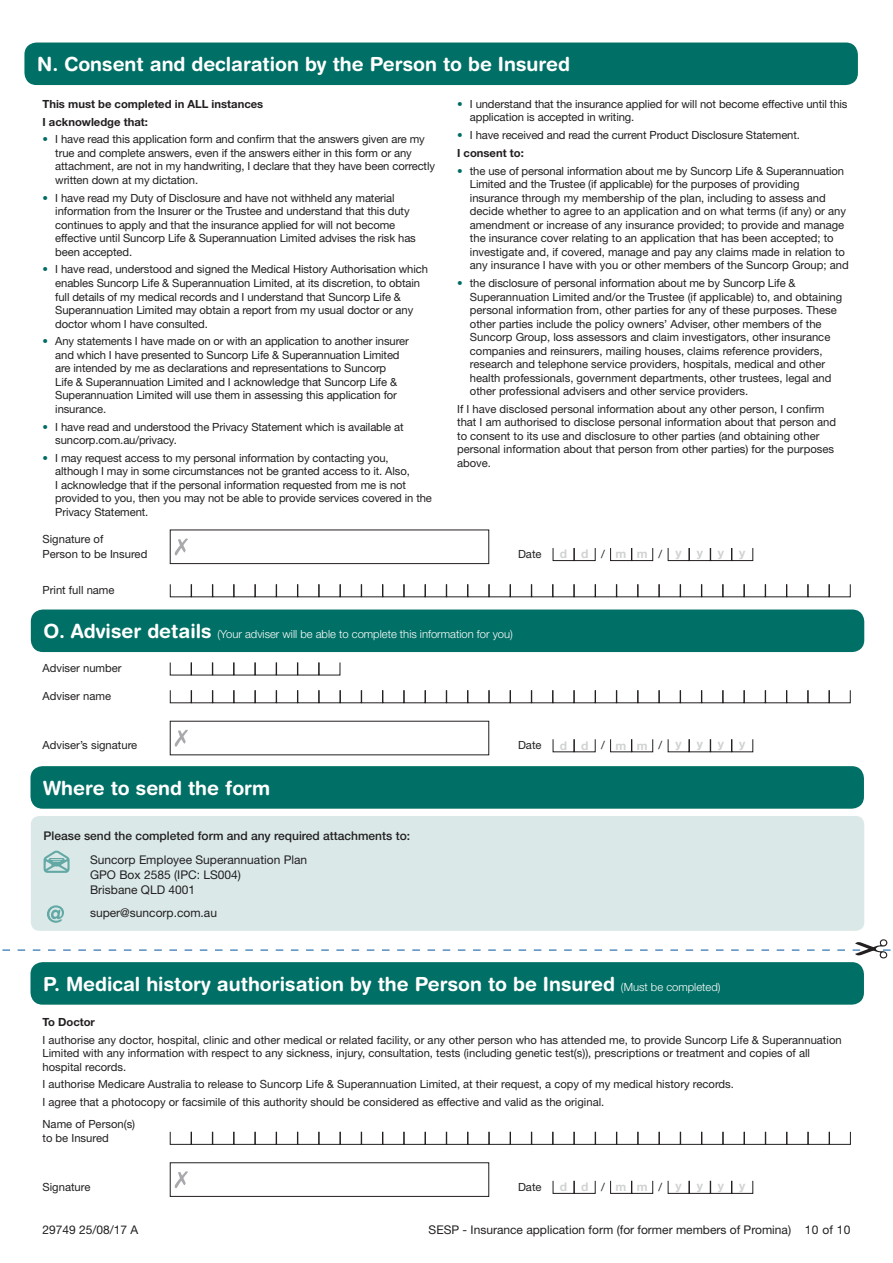
<style>
.page{position:relative;width:893px;height:1263px;background:#fff}
.page>*{position:absolute;margin:0;border:0;box-sizing:border-box;transform-origin:0 0}
.t1{font:700 19.5px "Helvetica Rounded LT Std";color:#fff}
.t2{font:12px/15px "Helvetica Neue LT Std";color:#231f20}
.t3{font:500 12px "Helvetica Neue LT Std";color:#231f20}
.t4{font:700 12px "Helvetica Neue LT Std";color:#d1d2d4}
.t5{font:11.25px/13.5px "Helvetica Neue LT Std";letter-spacing:-.01em;color:#231f20}
.t6{font:300 11.25px "Helvetica Neue LT Std";color:#fff}
.t7{font:700 11.25px/17.7px "Helvetica Neue LT Std";color:#231f20}
.s1{color:#006c64}
.s2{font-weight:700}
.s3{font-weight:400;font-size:11.25px;color:#231f20}
.s4{font-family:"Helvetica Rounded LT Std";font-weight:700;font-size:19.5px}
.s5{font-family:"Helvetica Neue LT Std";font-weight:300;font-size:11.25px}
</style>
<div class="page">
<div style="left:24px;top:43px;width:834px;height:42px;background:#006f65;border-radius:12px"></div>
<svg style="left:175px;top:538px;width:13px;height:17px"></svg>
<div style="left:170px;top:530px;width:319px;height:34px;border:1px solid #231f20"></div>
<svg style="left:553px;top:548px;width:43px;height:13px"></svg>
<svg style="left:610px;top:548px;width:43px;height:13px"></svg>
<svg style="left:668px;top:548px;width:85px;height:13px"></svg>
<svg style="left:170px;top:584px;width:681px;height:13px"></svg>
<svg style="left:170px;top:662px;width:170px;height:13px"></svg>
<svg style="left:170px;top:690px;width:681px;height:13px"></svg>
<svg style="left:175px;top:730px;width:13px;height:17px"></svg>
<svg style="left:553px;top:739px;width:43px;height:13px"></svg>
<svg style="left:610px;top:739px;width:43px;height:13px"></svg>
<svg style="left:668px;top:739px;width:85px;height:13px"></svg>
<div style="left:31px;top:962px;width:833px;height:43px;background:#006f65;border-radius:12px"></div>
<div style="left:31px;top:609px;width:833px;height:43px;background:#006f65;border-radius:12px"></div>
<div style="left:31px;top:816px;width:833px;height:115px;background:#dae9e8;border-radius:9px"></div>
<svg style="left:44px;top:850px;width:26px;height:23px"></svg>
<svg style="left:47px;top:905px;width:17px;height:18px"></svg>
<div style="left:31px;top:766px;width:833px;height:43px;background:#006f65;border-radius:12px"></div>
<svg style="left:170px;top:1131px;width:681px;height:14px"></svg>
<svg style="left:175px;top:1171px;width:13px;height:17px"></svg>
<div style="left:170px;top:1162px;width:319px;height:34px;border:1px solid #231f20"></div>
<svg style="left:553px;top:1180px;width:43px;height:14px"></svg>
<svg style="left:610px;top:1180px;width:43px;height:14px"></svg>
<svg style="left:668px;top:1180px;width:85px;height:14px"></svg>
<svg style="left:2px;top:939px;width:889px;height:19px"></svg>
<h1 class="t1" style="left:37px;top:52px;width:534px">N. Consent and declaration by the Person to be Insured</h1>
<p class="t7" style="left:43px;top:95px;width:222px">This must be completed in ALL instances<br>I acknowledge that:</p>
<p class="t5" style="left:55px;top:133px;width:381px;text-indent:-13px"><span class="s1">•</span> I have read this application form and confirm that the answers given are my true and complete answers, even if the answers either in this form or any attachment, are not in my handwriting, I declare that they have been correctly written down at my dictation.</p>
<p class="t5" style="left:55px;top:191px;width:362px;text-indent:-13px"><span class="s1">•</span> I have read my Duty of Disclosure and have not withheld any material information from the Insurer or the Trustee and understand that this duty continues to apply and that the insurance applied for will not become effective until Suncorp Life &amp; Superannuation Limited advises the risk has been accepted.</p>
<p class="t5" style="left:55px;top:263px;width:374px;text-indent:-13px"><span class="s1">•</span> I have read, understood and signed the Medical History Authorisation which enables Suncorp Life &amp; Superannuation Limited, at its discretion, to obtain full details of my medical records and I understand that Suncorp Life &amp; Superannuation Limited may obtain a report from my usual doctor or any doctor whom I have consulted.</p>
<p class="t5" style="left:55px;top:334px;width:355px;text-indent:-13px"><span class="s1">•</span> Any statements I have made on or with an application to another insurer and which I have presented to Suncorp Life &amp; Superannuation Limited are intended by me as declarations and representations to Suncorp<br>Life &amp; Superannuation Limited and I acknowledge that Suncorp Life &amp; Superannuation Limited will use them in assessing this application for insurance.</p>
<p class="t5" style="left:55px;top:420px;width:350px;text-indent:-13px"><span class="s1">•</span> I have read and understood the Privacy Statement which is available at suncorp.com.au/privacy.</p>
<p class="t5" style="left:55px;top:451px;width:378px;text-indent:-13px"><span class="s1">•</span> I may request access to my personal information by contacting you, although I may in some circumstances not be granted access to it. Also,<br>I acknowledge that if the personal information requested from me is not provided to you, then you may not be able to provide services covered in the Privacy Statement.</p>
<p class="t5" style="left:43px;top:531px;width:106px;line-height:15px">Signature of<br>Person to be Insured</p>
<p class="t5" style="left:43px;top:583px;width:74px">Print full name</p>
<p class="t5" style="left:470px;top:97px;width:379px;text-indent:-13px"><span class="s1">•</span> I understand that the insurance applied for will not become effective until this application is accepted in writing.</p>
<p class="t5" style="left:457px;top:126px;width:344px;line-height:17.7px"><span class="s1">•</span> I have received and read the current Product Disclosure Statement.<br><span class="s2">I consent to:</span></p>
<p class="t5" style="left:470px;top:164px;width:380px;text-indent:-13px"><span class="s1">•</span> the use of personal information about me by Suncorp Life &amp; Superannuation Limited and the Trustee (if applicable) for the purposes of providing insurance through my membership of the plan, including to assess and decide whether to agree to an application and on what terms (if any) or any amendment or increase of any insurance provided; to provide and manage the insurance cover relating to an application that has been accepted; to investigate and, if covered, manage and pay any claims made in relation to any insurance I have with you or other members of the Suncorp Group; and</p>
<p class="t5" style="left:470px;top:276px;width:374px;text-indent:-13px"><span class="s1">•</span> the disclosure of personal information about me by Suncorp Life &amp; Superannuation Limited and/or the Trustee (if applicable) to, and obtaining personal information from, other parties for any of these purposes. These other parties include the policy owners’ Adviser, other members of the Suncorp Group, loss assessors and claim investigators, other insurance companies and reinsurers, mailing houses, claims reference providers, research and telephone service providers, hospitals, medical and other health professionals, government departments, other trustees, legal and other professional advisers and other service providers.</p>
<p class="t5" style="left:457px;top:402px;width:381px">If I have disclosed personal information about any other person, I confirm that I am authorised to disclose personal information about that person and to consent to its use and disclosure to other parties (and obtaining other personal information about that person from other parties) for the purposes above.</p>
<p class="t5" style="left:518px;top:547px;width:25px">Date</p>
<p class="t4" style="left:560px;top:547px;width:123px">d d<span class="s3">/</span>mm<span class="s3">/</span> y</p>
<p class="t4" style="left:697px;top:545px;width:8px">y</p>
<p class="t4" style="left:718px;top:545px;width:8px">y</p>
<p class="t4" style="left:739px;top:545px;width:8px">y</p>
<p class="t6" style="left:44px;top:627px;width:471px"><span class="s4">O. Adviser details</span> (Your adviser will be able to complete this information for you)</p>
<p class="t5" style="left:43px;top:661px;width:81px">Adviser number</p>
<p class="t5" style="left:43px;top:689px;width:70px">Adviser name</p>
<p class="t5" style="left:43px;top:738px;width:96px">Adviser’s signature</p>
<p class="t5" style="left:518px;top:738px;width:25px">Date</p>
<p class="t4" style="left:560px;top:738px;width:123px">d d<span class="s3">/</span>mm<span class="s3">/</span> y</p>
<p class="t4" style="left:697px;top:736px;width:8px">y</p>
<p class="t4" style="left:718px;top:736px;width:8px">y</p>
<p class="t4" style="left:739px;top:736px;width:8px">y</p>
<h1 class="t1" style="left:43px;top:776px;width:228px">Where to send the form</h1>
<p class="t3" style="left:44px;top:829px;width:368px">Please send the completed form and any required attachments to:</p>
<p class="t2" style="left:90px;top:852px;width:219px">Suncorp Employee Superannuation Plan<br>GPO Box 2585 (IPC: LS004)<br>Brisbane QLD 4001</p>
<p class="t2" style="left:90px;top:905px;width:128px">super@suncorp.com.au</p>
<h1 class="t1" style="left:43px;top:972px;width:679px">P. Medical history authorisation by the Person to be Insured <span class="s5">(Must be completed)</span></h1>
<p class="t7" style="left:43px;top:1013px;width:54px">To Doctor</p>
<p class="t5" style="left:43px;top:1033px;width:801px">I authorise any doctor, hospital, clinic and other medical or related facility, or any other person who has attended me, to provide Suncorp Life &amp; Superannuation<br>Limited with any information with respect to any sickness, injury, consultation, tests (including genetic test(s)), prescriptions or treatment and copies of all hospital records.</p>
<p class="t5" style="left:43px;top:1075px;width:693px;line-height:17.7px">I authorise Medicare Australia to release to Suncorp Life &amp; Superannuation Limited, at their request, a copy of my medical history records.<br>I agree that a photocopy or facsimile of this authority should be considered as effective and valid as the original.</p>
<p class="t5" style="left:43px;top:1117px;width:94px">Name of Person(s) to be Insured</p>
<p class="t5" style="left:43px;top:1180px;width:49px">Signature</p>
<p class="t5" style="left:518px;top:1180px;width:25px">Date</p>
<p class="t4" style="left:560px;top:1179px;width:123px">d d<span class="s3">/</span>mm<span class="s3">/</span> y</p>
<p class="t4" style="left:697px;top:1178px;width:8px">y</p>
<p class="t4" style="left:718px;top:1178px;width:8px">y</p>
<p class="t4" style="left:739px;top:1178px;width:8px">y</p>
<p class="t2" style="left:43px;top:1222px;width:97px">29749 25/08/17 A</p>
<p class="t2" style="left:429px;top:1222px;width:423px">SESP - Insurance application form (for former members of Promina) 10 of 10</p>
</div>
